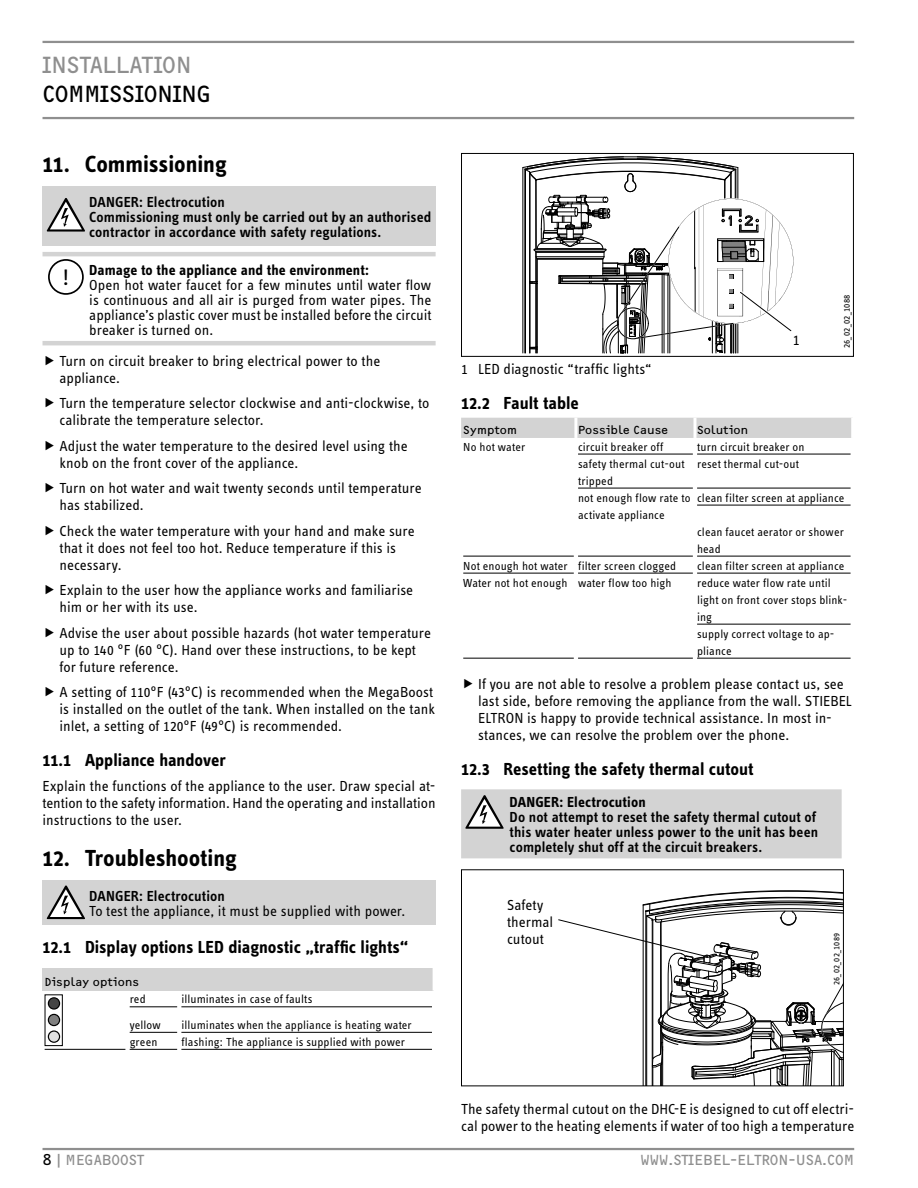
<style>
.page{position:relative;width:918px;height:1188px;background:#fff}
.page>*{position:absolute;margin:0;border:0;box-sizing:border-box;transform-origin:0 0}
.t1{font:700 24px "STE Info Text";letter-spacing:-.005em;color:#000}
.t2{font:24px "F2 FOCR Bczyk Com";letter-spacing:-.015em;color:#000}
.t3{font:24px "F2 FOCR Bczyk Com";letter-spacing:-.015em;color:#8f8f8f}
.t4{font:700 18px "STE Info Text";color:#000}
.t5{font:15.45px "STE Info Text";color:#000}
.t6{font:15px/17px "STE Info Text";color:#000}
.t7{font:600 15px/15px "STE Info Text";letter-spacing:.005em;color:#000}
.t8{font:15px "F2 FOCR Bczyk Com";color:#8f8f8f}
.t9{font:700 15px "STE Info Text";letter-spacing:.01em;color:#000}
.t10{font:12px/17px "STE Info Text";letter-spacing:.01em;color:#000}
.t11{font:12px "F2 FOCR Bczyk Com";letter-spacing:.015em;color:#000}
.t12{font:9.3px "STE Info Text";letter-spacing:.015em;color:#000}
.t13{font:9px "STE Info Text";letter-spacing:.02em;color:#000}
.s1{font-size:23.25px}
.s2{font-weight:700}
.s3{color:#000}
</style>
<div class="page">
<hr style="left:43px;top:1148px;width:811px;height:2px;background:#8f8f8f">
<hr style="left:43px;top:41px;width:811px;height:2px;background:#8f8f8f">
<hr style="left:43px;top:117px;width:811px;height:2px;background:#8f8f8f">
<div style="left:43px;top:187px;width:393px;height:59px;background:#d3d3d3"></div>
<svg style="left:47px;top:198px;width:38px;height:34px"></svg>
<hr style="left:43px;top:252px;width:393px;height:4px;background:#d3d3d3">
<hr style="left:43px;top:341px;width:393px;height:4px;background:#d3d3d3">
<div style="left:48px;top:259px;width:36px;height:36px;border:2px solid #000;border-radius:50%"></div>
<div style="left:43px;top:880px;width:393px;height:44px;background:#d3d3d3"></div>
<svg style="left:47px;top:886px;width:38px;height:33px"></svg>
<div style="left:43px;top:968px;width:391px;height:23px;background:#d3d3d3"></div>
<hr style="left:433px;top:968px;width:3px;height:23px;background:#fff">
<hr style="left:45px;top:1049px;width:80px;height:1px;background:#000">
<div style="left:48px;top:998px;width:12px;height:11px;background:#444;border-radius:50%"></div>
<div style="left:48px;top:997px;width:12px;height:13px;border:1px solid #000;border-radius:50%"></div>
<div style="left:48px;top:1014px;width:12px;height:12px;background:#808080;border-radius:50%"></div>
<div style="left:48px;top:1014px;width:12px;height:12px;border:1px solid #000;border-radius:50%"></div>
<svg style="left:48px;top:1031px;width:12px;height:11px"></svg>
<div style="left:48px;top:1030px;width:12px;height:13px;border:1px solid #000;border-radius:50%"></div>
<div style="left:45px;top:994px;width:18px;height:52px;border:1px solid #000"></div>
<hr style="left:130px;top:1006px;width:47px;height:1px;background:#000">
<hr style="left:181px;top:1006px;width:251px;height:1px;background:#000">
<hr style="left:130px;top:1032px;width:47px;height:1px;background:#000">
<hr style="left:181px;top:1032px;width:251px;height:1px;background:#000">
<hr style="left:130px;top:1049px;width:47px;height:1px;background:#000">
<hr style="left:181px;top:1049px;width:251px;height:1px;background:#000">
<div style="left:461px;top:153px;width:393px;height:204px;border:1px solid #000"></div>
<svg style="left:523px;top:157px;width:271px;height:197px"></svg>
<div style="left:461px;top:418px;width:390px;height:20px;background:#d3d3d3"></div>
<hr style="left:574px;top:418px;width:3px;height:20px;background:#fff">
<hr style="left:693px;top:418px;width:3px;height:20px;background:#fff">
<hr style="left:578px;top:454px;width:115px;height:1px;background:#000">
<hr style="left:578px;top:488px;width:115px;height:1px;background:#000">
<hr style="left:697px;top:454px;width:154px;height:1px;background:#000">
<hr style="left:697px;top:488px;width:154px;height:1px;background:#000">
<hr style="left:697px;top:505px;width:154px;height:1px;background:#000">
<hr style="left:463px;top:556px;width:111px;height:1px;background:#000">
<hr style="left:578px;top:556px;width:115px;height:1px;background:#000">
<hr style="left:697px;top:556px;width:154px;height:1px;background:#000">
<hr style="left:463px;top:573px;width:111px;height:1px;background:#000">
<hr style="left:578px;top:573px;width:115px;height:1px;background:#000">
<hr style="left:697px;top:573px;width:154px;height:1px;background:#000">
<hr style="left:697px;top:624px;width:154px;height:1px;background:#000">
<hr style="left:463px;top:658px;width:111px;height:1px;background:#000">
<hr style="left:578px;top:658px;width:115px;height:1px;background:#000">
<hr style="left:697px;top:658px;width:154px;height:1px;background:#000">
<div style="left:461px;top:789px;width:381px;height:69px;background:#d3d3d3"></div>
<svg style="left:557px;top:890px;width:286px;height:196px"></svg>
<h1 class="t3" style="left:43px;top:56px;width:151px">INSTALLATION</h1>
<h1 class="t2" style="left:43px;top:85px;width:170px">COMMISSIONING</h1>
<h1 class="t1" style="left:43px;top:155px;width:186px">11. Commissioning</h1>
<p class="t7" style="left:89px;top:196px;width:344px">DANGER: Electrocution<br>Commissioning must only be carried out by an authorised contractor in accordance with safety regulations.</p>
<p class="t6" style="left:89px;top:264px;width:344px;line-height:15px;text-indent:-27px"><span class="s1">!</span> <span class="s2">Damage to the appliance and the environment:<br></span>Open hot water faucet for a few minutes until water flow is continuous and all air is purged from water pipes. The appliance’s plastic cover must be installed before the circuit breaker is turned on.</p>
<p class="t6" style="left:60px;top:354px;width:322px">Turn on circuit breaker to bring electrical power to the appliance.</p>
<p class="t6" style="left:60px;top:396px;width:371px">Turn the temperature selector clockwise and anti-clockwise, to calibrate the temperature selector.</p>
<p class="t6" style="left:60px;top:439px;width:350px">Adjust the water temperature to the desired level using the knob on the front cover of the appliance.</p>
<p class="t6" style="left:60px;top:481px;width:364px">Turn on hot water and wait twenty seconds until temperature has stabilized.</p>
<p class="t6" style="left:60px;top:524px;width:357px">Check the water temperature with your hand and make sure that it does not feel too hot. Reduce temperature if this is necessary.</p>
<p class="t6" style="left:60px;top:583px;width:355px">Explain to the user how the appliance works and familiarise him or her with its use.</p>
<p class="t6" style="left:60px;top:626px;width:373px">Advise the user about possible hazards (hot water temperature up to 140 °F (60 °C). Hand over these instructions, to be kept for future reference.</p>
<p class="t6" style="left:60px;top:685px;width:377px;text-align:justify">A setting of 110°F (43°C) is recommended when the MegaBoost is installed on the outlet of the tank. When installed on the tank inlet, a setting of 120°F (49°C) is recommended.</p>
<p class="t4" style="left:43px;top:754px;width:185px">11.1 Appliance handover</p>
<p class="t6" style="left:43px;top:779px;width:395px;text-align:justify">Explain the functions of the appliance to the user. Draw special at&shy;tention to the safety information. Hand the operating and installation instructions to the user.</p>
<h1 class="t1" style="left:43px;top:849px;width:196px">12. Troubleshooting</h1>
<p class="t7" style="left:89px;top:890px;width:137px">DANGER: Electrocution</p>
<p class="t6" style="left:89px;top:904px;width:318px">To test the appliance, it must be supplied with power.</p>
<p class="t4" style="left:43px;top:941px;width:367px">12.1 Display options LED diagnostic „traffic lights“</p>
<p class="t11" style="left:45px;top:978px;width:96px">Display options</p>
<p class="t10" style="left:130px;top:992px;width:18px">red</p>
<p class="t10" style="left:181px;top:992px;width:133px">illuminates in case of faults</p>
<p class="t10" style="left:130px;top:1018px;width:33px">yellow</p>
<p class="t10" style="left:181px;top:1018px;width:232px">illuminates when the appliance is heating water</p>
<p class="t10" style="left:130px;top:1035px;width:29px">green</p>
<p class="t10" style="left:181px;top:1035px;width:225px">flashing: The appliance is supplied with power</p>
<p class="t5" style="left:793px;top:334px;width:8px">1</p>
<p class="t12" style="left:843px;top:348px;width:55px;rotate:-90deg">26_02_02_1088</p>
<p class="t6" style="left:461px;top:362px;width:192px">1 LED diagnostic “traffic lights“</p>
<p class="t4" style="left:461px;top:396px;width:119px">12.2 Fault table</p>
<p class="t11" style="left:463px;top:425px;width:55px">Symptom</p>
<p class="t11" style="left:578px;top:425px;width:92px">Possible Cause</p>
<p class="t11" style="left:697px;top:425px;width:53px">Solution</p>
<p class="t10" style="left:463px;top:439px;width:64px">No hot water</p>
<p class="t10" style="left:578px;top:439px;width:108px">circuit breaker off safety thermal cut-out tripped</p>
<p class="t10" style="left:697px;top:439px;width:109px">turn circuit breaker on reset thermal cut-out</p>
<p class="t10" style="left:578px;top:490px;width:114px">not enough flow rate to activate appliance</p>
<p class="t10" style="left:697px;top:490px;width:149px">clean filter screen at appliance</p>
<p class="t10" style="left:697px;top:525px;width:148px">clean faucet aerator or shower head</p>
<p class="t10" style="left:463px;top:559px;width:215px">Not enough hot water filter screen clogged</p>
<p class="t10" style="left:697px;top:559px;width:149px">clean filter screen at appliance</p>
<p class="t10" style="left:463px;top:576px;width:210px">Water not hot enough water flow too high</p>
<p class="t10" style="left:697px;top:576px;width:152px">reduce water flow rate until light on front cover stops blink&shy;ing<br>supply correct voltage to ap&shy;pliance</p>
<p class="t6" style="left:478px;top:677px;width:375px">If you are not able to resolve a problem please contact us, see last side, before removing the appliance from the wall. STIEBEL ELTRON is happy to provide technical assistance. In most in&shy;stances, we can resolve the problem over the phone.</p>
<p class="t4" style="left:461px;top:762px;width:294px">12.3 Resetting the safety thermal cutout</p>
<p class="t9" style="left:510px;top:797px;width:138px">DANGER: Electrocution</p>
<p class="t7" style="left:510px;top:811px;width:310px">Do not attempt to reset the safety thermal cutout of this water heater unless power to the unit has been completely shut off at the circuit breakers.</p>
<p class="t6" style="left:507px;top:898px;width:48px">Safety thermal cutout</p>
<p class="t13" style="left:833px;top:985px;width:54px;rotate:-90deg">26_02_02_1089</p>
<p class="t6" style="left:461px;top:1102px;width:395px">The safety thermal cutout on the DHC-E is designed to cut off electri&shy;cal power to the heating elements if water of too high a temperature</p>
<p class="t8" style="left:43px;top:1154px;width:103px"><span class="s3">8</span> | MEGABOOST</p>
<p class="t8" style="left:641px;top:1154px;width:215px">WWW.STIEBEL-ELTRON-USA.COM</p>
</div>
